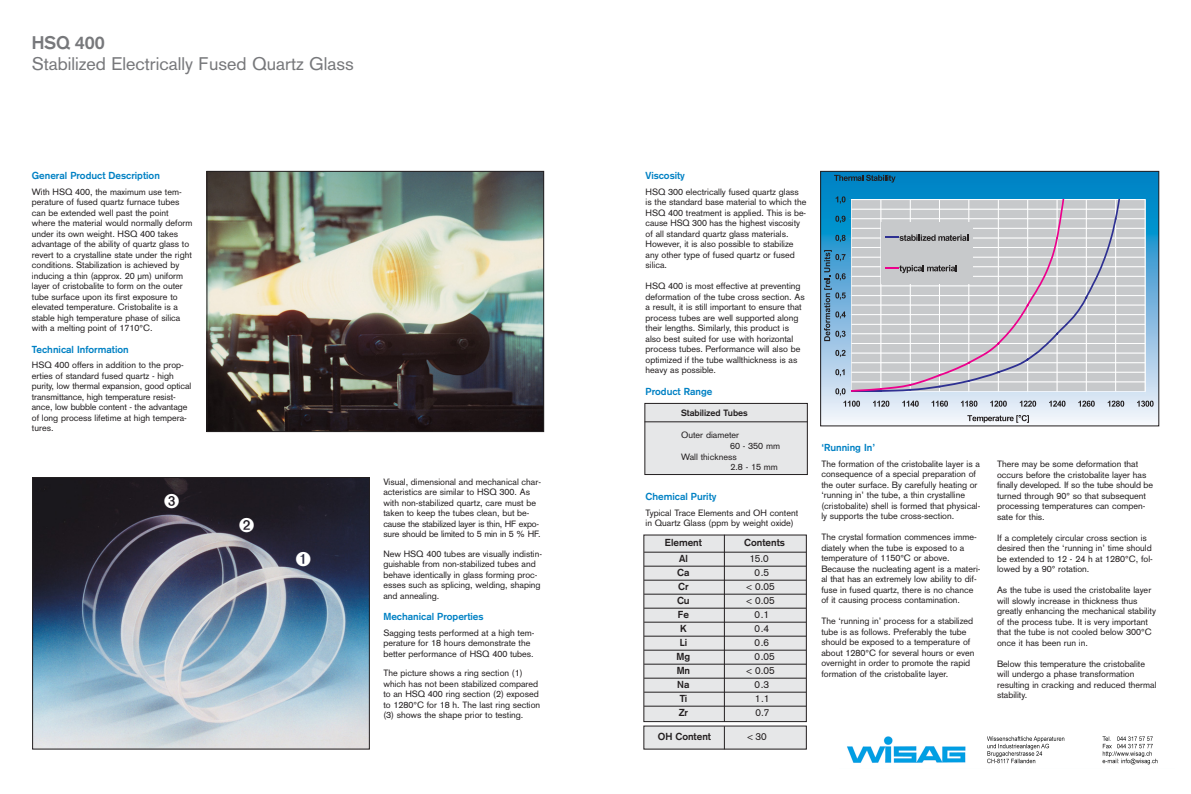
<style>
.page{position:relative;width:1191px;height:794px;background:#fff}
.page>*{position:absolute;margin:0;border:0;box-sizing:border-box;transform-origin:0 0}
.t1{font:18px "Akzidenz Grotesk";color:#77787b}
.t2{font:700 18px "Akzidenz Grotesk";color:#77787b}
.t3{font:700 10px "Akzidenz Grotesk";color:#0081c4}
.t4{font:700 10px "Akzidenz Grotesk";color:#231f20}
.t5{font:10px "Akzidenz Grotesk";color:#231f20}
.t6{font:9px/10.5px "Akzidenz Grotesk";color:#231f20}
.t7{font:700 9px "Akzidenz Grotesk";color:#231f20}
</style>
<div class="page">
<img style="left:209px;top:173px;width:333px;height:257px">
<div style="left:207px;top:171px;width:337px;height:261px;border:1px solid #231f20"></div>
<img style="left:34px;top:479px;width:334px;height:268px">
<div style="left:32px;top:477px;width:338px;height:272px;border:1px solid #231f20"></div>
<div style="left:644px;top:535px;width:162px;height:187px;background:#e6e7e8"></div>
<hr style="left:644px;top:552px;width:162px;height:1px;background:#231f20">
<hr style="left:644px;top:566px;width:162px;height:1px;background:#231f20">
<hr style="left:644px;top:580px;width:162px;height:1px;background:#231f20">
<hr style="left:644px;top:594px;width:162px;height:1px;background:#231f20">
<hr style="left:644px;top:608px;width:162px;height:1px;background:#231f20">
<hr style="left:644px;top:622px;width:162px;height:1px;background:#231f20">
<hr style="left:644px;top:636px;width:162px;height:1px;background:#231f20">
<hr style="left:644px;top:650px;width:162px;height:1px;background:#231f20">
<hr style="left:644px;top:664px;width:162px;height:1px;background:#231f20">
<hr style="left:644px;top:678px;width:162px;height:1px;background:#231f20">
<hr style="left:644px;top:692px;width:162px;height:1px;background:#231f20">
<hr style="left:644px;top:706px;width:162px;height:1px;background:#231f20">
<div style="left:644px;top:535px;width:163px;height:187px;border:1px solid #231f20"></div>
<hr style="left:724px;top:535px;width:1px;height:187px;background:#231f20">
<div style="left:821px;top:171px;width:338px;height:255px;background:linear-gradient(to bottom,#0079c1,#f9eff9)"></div>
<svg style="left:834px;top:175px;width:62px;height:8px"></svg>
<svg style="left:967px;top:415px;width:62px;height:8px"></svg>
<svg style="left:824px;top:196px;width:330px;height:211px;background:#bdc6cf"></svg>
<div style="left:820px;top:171px;width:339px;height:255px;border:1px solid #231f20"></div>
<div style="left:645px;top:403px;width:162px;height:72px;background:#e6e7e8"></div>
<div style="left:645px;top:403px;width:163px;height:72px;border:1px solid #231f20"></div>
<div style="left:644px;top:726px;width:162px;height:23px;background:#e6e7e8"></div>
<svg style="left:724px;top:726px;width:1px;height:23px"></svg>
<hr style="left:645px;top:422px;width:163px;height:1px;background:#231f20">
<img style="left:847px;top:736px;width:311px;height:29px">
<svg style="left:296px;top:552px;width:15px;height:14px"></svg>
<svg style="left:240px;top:517px;width:14px;height:15px"></svg>
<svg style="left:164px;top:494px;width:15px;height:14px"></svg>
<h1 class="t2" style="left:32px;top:36px;width:75px">HSQ 400</h1>
<h1 class="t1" style="left:32px;top:58px;width:324px">Stabilized Electrically Fused Quartz Glass</h1>
<p class="t3" style="left:32px;top:172px;width:130px">General Product Description</p>
<p class="t6" style="left:32px;top:187px;width:162px">With HSQ 400, the maximum use tem&shy;perature of fused quartz furnace tubes can be extended well past the point where the material would normally deform under its own weight. HSQ 400 takes advantage of the ability of quartz glass to revert to a crystalline state under the right conditions. Stabilization is achieved by inducing a thin (approx. 20 µm) uniform layer of cristobalite to form on the outer tube surface upon its first exposure to elevated temperature. Cristobalite is a stable high temperature phase of silica with a melting point of 1710°C.</p>
<p class="t3" style="left:32px;top:346px;width:98px">Technical Information</p>
<p class="t6" style="left:32px;top:361px;width:161px">HSQ 400 offers in addition to the prop&shy;erties of standard fused quartz - high purity, low thermal expansion, good optical transmittance, high temperature resist&shy;ance, low bubble content - the advantage of long process lifetime at high tempera&shy;tures.</p>
<p class="t6" style="left:383px;top:477px;width:159px">Visual, dimensional and mechanical char&shy;acteristics are similar to HSQ 300. As with non-stabilized quartz, care must be taken to keep the tubes clean, but be&shy;cause the stabilized layer is thin, HF expo&shy;sure should be limited to 5 min in 5 % HF.</p>
<p class="t6" style="left:383px;top:549px;width:160px">New HSQ 400 tubes are visually indistin&shy;guishable from non-stabilized tubes and behave identically in glass forming proc&shy;esses such as splicing, welding, shaping and annealing.</p>
<p class="t3" style="left:383px;top:613px;width:102px">Mechanical Properties</p>
<p class="t6" style="left:383px;top:628px;width:153px">Sagging tests performed at a high tem&shy;perature for 18 hours demonstrate the better performance of HSQ 400 tubes.</p>
<p class="t6" style="left:383px;top:669px;width:158px">The picture shows a ring section (1) which has not been stabilized compared to an HSQ 400 ring section (2) exposed to 1280°C for 18 h. The last ring section (3) shows the shape prior to testing.</p>
<p class="t3" style="left:646px;top:172px;width:41px">Viscosity</p>
<p class="t6" style="left:646px;top:187px;width:162px">HSQ 300 electrically fused quartz glass is the standard base material to which the HSQ 400 treatment is applied. This is be&shy;cause HSQ 300 has the highest viscosity of all standard quartz glass materials.<br>However, it is also possible to stabilize any other type of fused quartz or fused silica.</p>
<p class="t6" style="left:646px;top:282px;width:161px">HSQ 400 is most effective at preventing deformation of the tube cross section. As a result, it is still important to ensure that process tubes are well supported along their lengths. Similarly, this product is also best suited for use with horizontal process tubes. Performance will also be optimized if the tube wallthickness is as heavy as possible.</p>
<p class="t3" style="left:646px;top:388px;width:68px">Product Range</p>
<p class="t7" style="left:681px;top:410px;width:68px">Stabilized Tubes</p>
<p class="t6" style="left:681px;top:431px;width:60px">Outer diameter</p>
<p class="t6" style="left:730px;top:441px;width:51px">60 - 350 mm</p>
<p class="t6" style="left:681px;top:452px;width:57px">Wall thickness</p>
<p class="t6" style="left:730px;top:463px;width:49px">2.8 - 15 mm</p>
<p class="t3" style="left:646px;top:493px;width:72px">Chemical Purity</p>
<p class="t6" style="left:646px;top:508px;width:154px">Typical Trace Elements and OH content in Quartz Glass (ppm by weight oxide)</p>
<p class="t4" style="left:665px;top:539px;width:39px">Element</p>
<p class="t4" style="left:744px;top:539px;width:42px">Contents</p>
<p class="t4" style="left:679px;top:555px;width:10px">Al</p>
<p class="t5" style="left:749px;top:555px;width:21px">15.0</p>
<p class="t4" style="left:677px;top:569px;width:14px">Ca</p>
<p class="t5" style="left:755px;top:569px;width:16px">0.5</p>
<p class="t4" style="left:678px;top:583px;width:12px">Cr</p>
<p class="t5" style="left:746px;top:583px;width:30px">&lt; 0.05</p>
<p class="t4" style="left:677px;top:597px;width:14px">Cu</p>
<p class="t5" style="left:746px;top:597px;width:30px">&lt; 0.05</p>
<p class="t4" style="left:678px;top:611px;width:12px">Fe</p>
<p class="t5" style="left:755px;top:611px;width:16px">0.1</p>
<p class="t4" style="left:680px;top:625px;width:8px">K</p>
<p class="t5" style="left:755px;top:625px;width:16px">0.4</p>
<p class="t4" style="left:680px;top:639px;width:9px">Li</p>
<p class="t5" style="left:755px;top:639px;width:16px">0.6</p>
<p class="t4" style="left:677px;top:653px;width:15px">Mg</p>
<p class="t5" style="left:755px;top:653px;width:22px">0.05</p>
<p class="t4" style="left:677px;top:667px;width:15px">Mn</p>
<p class="t5" style="left:746px;top:667px;width:30px">&lt; 0.05</p>
<p class="t4" style="left:677px;top:681px;width:14px">Na</p>
<p class="t5" style="left:755px;top:681px;width:16px">0.3</p>
<p class="t4" style="left:680px;top:695px;width:9px">Ti</p>
<p class="t5" style="left:755px;top:695px;width:16px">1.1</p>
<p class="t4" style="left:679px;top:709px;width:11px">Zr</p>
<p class="t5" style="left:755px;top:709px;width:15px">0.7</p>
<p class="t4" style="left:658px;top:733px;width:55px">OH Content</p>
<p class="t5" style="left:747px;top:733px;width:21px">&lt; 30</p>
<p class="t3" style="left:821px;top:444px;width:55px">‘Running In’</p>
<p class="t6" style="left:821px;top:459px;width:161px">The formation of the cristobalite layer is a consequence of a special preparation of the outer surface. By carefully heating or ‘running in’ the tube, a thin crystalline (cristobalite) shell is formed that physical&shy;ly supports the tube cross-section.</p>
<p class="t6" style="left:821px;top:533px;width:161px">The crystal formation commences imme&shy;diately when the tube is exposed to a temperature of 1150°C or above.<br>Because the nucleating agent is a materi&shy;al that has an extremely low ability to dif&shy;fuse in fused quartz, there is no chance of it causing process contamination.</p>
<p class="t6" style="left:821px;top:617px;width:155px">The ‘running in’ process for a stabilized tube is as follows. Preferably the tube should be exposed to a temperature of about 1280°C for several hours or even overnight in order to promote the rapid formation of the cristobalite layer.</p>
<p class="t6" style="left:997px;top:460px;width:158px">There may be some deformation that occurs before the cristobalite layer has finally developed. If so the tube should be turned through 90° so that subsequent processing temperatures can compen&shy;sate for this.</p>
<p class="t6" style="left:997px;top:533px;width:157px">If a completely circular cross section is desired then the ‘running in’ time should be extended to 12 - 24 h at 1280°C, fol&shy;lowed by a 90° rotation.</p>
<p class="t6" style="left:997px;top:586px;width:161px">As the tube is used the cristobalite layer will slowly increase in thickness thus greatly enhancing the mechanical stability of the process tube. It is very important that the tube is not cooled below 300°C once it has been run in.</p>
<p class="t6" style="left:997px;top:659px;width:161px">Below this temperature the cristobalite will undergo a phase transformation resulting in cracking and reduced thermal stability.</p>
</div>
